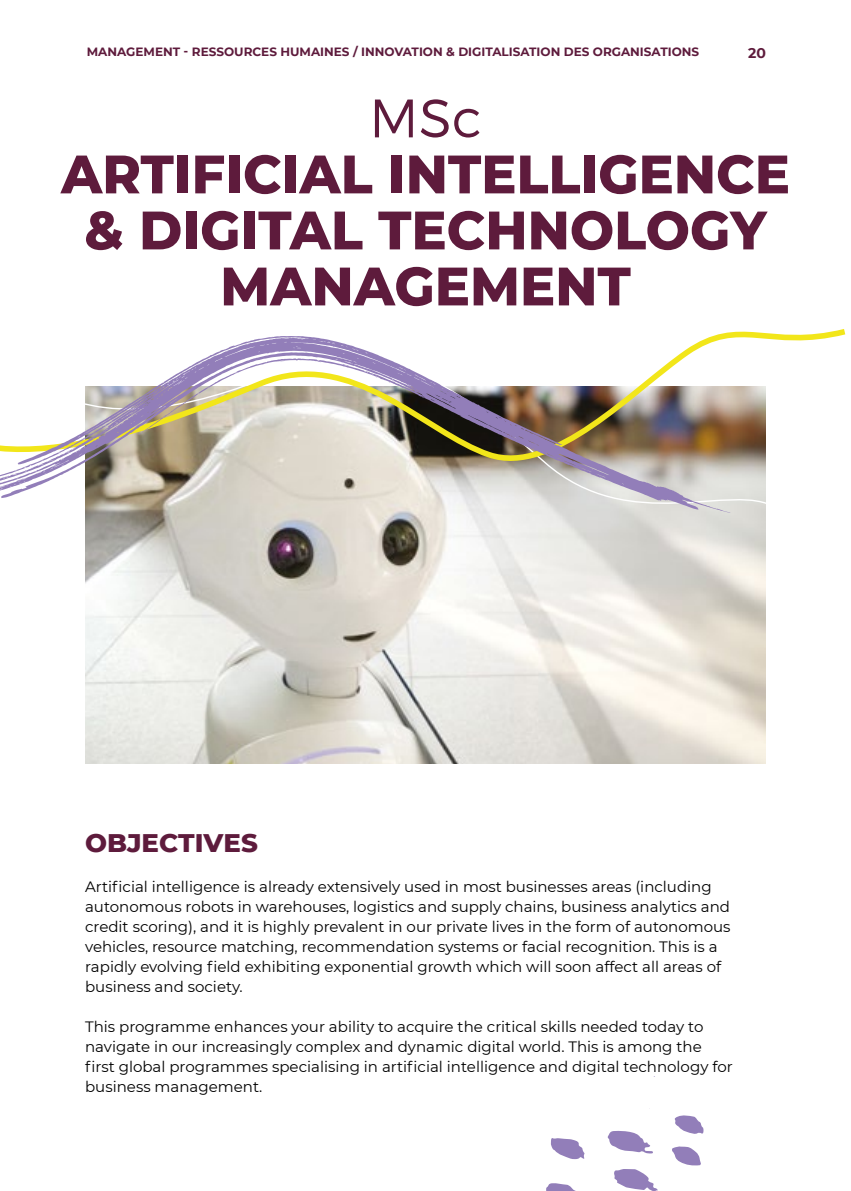
<style>
.page{position:relative;width:851px;height:1191px;background:#fff}
.page>*{position:absolute;margin:0;border:0;box-sizing:border-box;transform-origin:0 0}
.t1{font:800 54px/56px "Montserrat";color:#5e1b3c;text-align:center}
.t2{font:300 54px "Montserrat";color:#5e1b3c}
.t3{font:800 26px "Montserrat";color:#5e1b3c}
.t4{font:15px/20px "Montserrat";color:#000}
.t5{font:700 14px "Montserrat";color:#5e1b3c}
.t6{font:700 12px "Montserrat";color:#5e1b3c}
</style>
<div class="page">
<img style="left:85px;top:537px;width:680px;height:226px">
<svg style="left:85px;top:498px;width:681px;height:39px"></svg>
<svg style="left:713px;top:329px;width:133px;height:169px"></svg>
<img style="left:0;top:336px;width:730px;height:177px">
<svg style="left:607px;top:1130px;width:46px;height:23px"></svg>
<svg style="left:614px;top:1169px;width:43px;height:22px"></svg>
<svg style="left:550px;top:1138px;width:34px;height:21px"></svg>
<svg style="left:546px;top:1183px;width:30px;height:8px"></svg>
<svg style="left:672px;top:1146px;width:29px;height:20px"></svg>
<svg style="left:674px;top:1115px;width:29px;height:19px"></svg>
<p class="t6" style="left:87px;top:43px;width:613px">MANAGEMENT - RESSOURCES HUMAINES / INNOVATION &amp; DIGITALISATION DES ORGANISATIONS</p>
<p class="t5" style="left:748px;top:43px;width:19px">20</p>
<h1 class="t2" style="left:369px;top:85px;width:114px">MSc</h1>
<h1 class="t1" style="left:61px;top:143px;width:730px">ARTIFICIAL INTELLIGENCE &amp; DIGITAL TECHNOLOGY<br>MANAGEMENT</h1>
<h2 class="t3" style="left:85px;top:823px;width:174px">OBJECTIVES</h2>
<p class="t4" style="left:85px;top:875px;width:647px">Artificial intelligence is already extensively used in most businesses areas (including autonomous robots in warehouses, logistics and supply chains, business analytics and credit scoring), and it is highly prevalent in our private lives in the form of autonomous vehicles, resource matching, recommendation systems or facial recognition. This is a rapidly evolving field exhibiting exponential growth which will soon affect all areas of business and society.</p>
<p class="t4" style="left:85px;top:1015px;width:649px">This programme enhances your ability to acquire the critical skills needed today to navigate in our increasingly complex and dynamic digital world. This is among the first global programmes specialising in artificial intelligence and digital technology for business management.</p>
</div>
